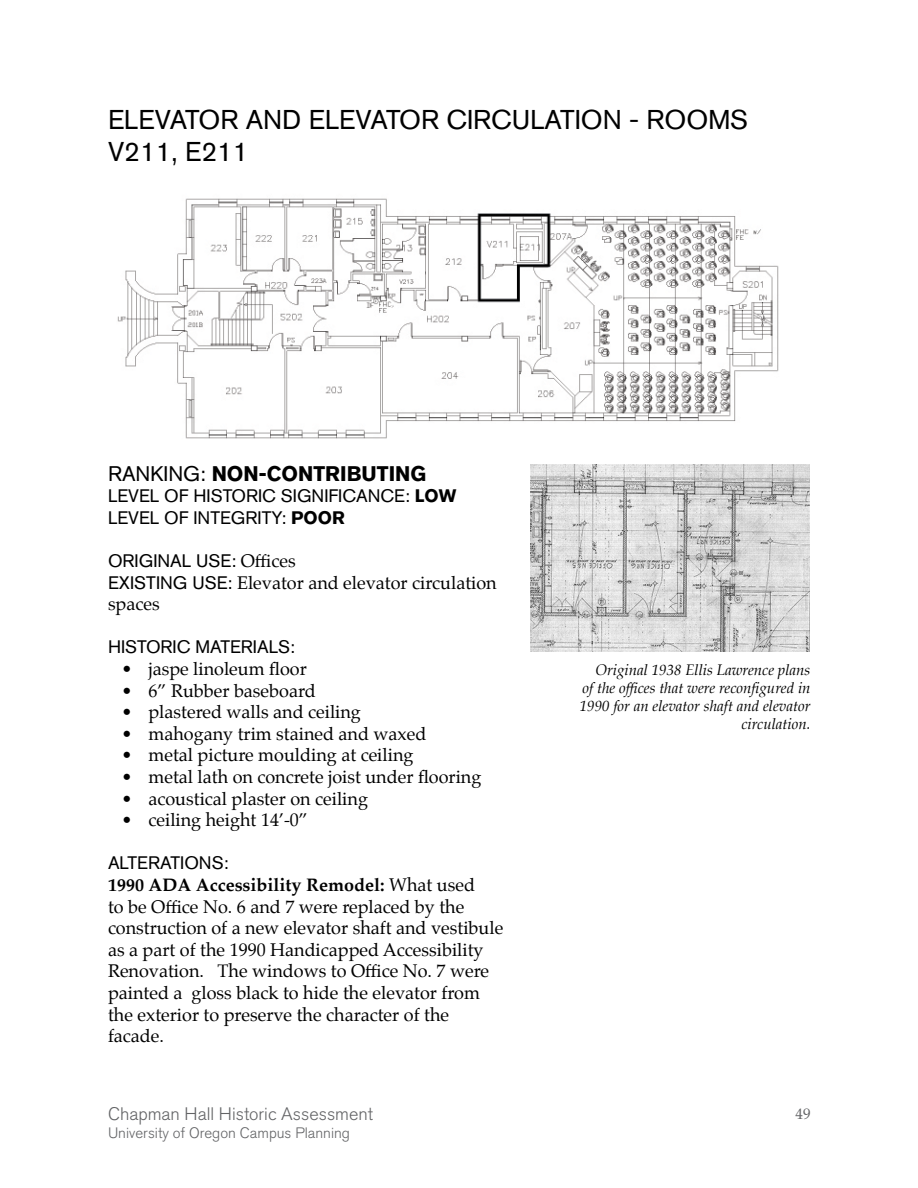
<style>
.page{position:relative;width:918px;height:1188px;background:#fff}
.page>*{position:absolute;margin:0;border:0;box-sizing:border-box;transform-origin:0 0}
.t1{font:27px/32.4px "Akzidenz Grotesk BQ";color:#000}
.t2{font:700 21px "Akzidenz Grotesk BQ";color:#000}
.t3{font:18px/21.6px "Palatino";color:#000}
.t4{font:18px/21.6px "Akzidenz Grotesk BQ";color:#000}
.t5{font:300 18px "Akzidenz Grotesk BQ";color:#636466}
.t6{font:italic 15px/18px "Palatino";color:#000;text-align:right}
.t7{font:300 15px "Akzidenz Grotesk BQ";color:#636466}
.t8{font:15px "Palatino";color:#636466}
.s1{font-weight:400}
.s2{font-weight:700}
.s3{font-family:"Palatino"}
.s4{font-family:"Akzidenz Grotesk BQ"}
</style>
<div class="page">
<img style="left:117px;top:198px;width:662px;height:241px">
<img style="left:530px;top:465px;width:280px;height:186px">
<h1 class="t1" style="left:108px;top:103px;width:642px">ELEVATOR AND ELEVATOR CIRCULATION - ROOMS<br>V211, E211</h1>
<p class="t2" style="left:108px;top:461px;width:320px"><span class="s1">RANKING:</span> NON-CONTRIBUTING</p>
<p class="t4" style="left:108px;top:485px;width:350px">LEVEL OF HISTORIC SIGNIFICANCE: <span class="s2">LOW<br></span>LEVEL OF INTEGRITY: <span class="s2">POOR</span></p>
<p class="t4" style="left:108px;top:550px;width:189px">ORIGINAL USE: <span class="s3">Offices</span></p>
<p class="t3" style="left:108px;top:572px;width:390px"><span class="s4">EXISTING USE:</span> Elevator and elevator circulation spaces</p>
<p class="t4" style="left:108px;top:636px;width:189px">HISTORIC MATERIALS:</p>
<p class="t3" style="left:122px;top:658px;width:187px">• jaspe linoleum floor</p>
<p class="t3" style="left:122px;top:680px;width:196px">• 6” Rubber baseboard</p>
<p class="t3" style="left:122px;top:701px;width:241px">• plastered walls and ceiling</p>
<p class="t3" style="left:122px;top:723px;width:307px">• mahogany trim stained and waxed</p>
<p class="t3" style="left:122px;top:744px;width:294px">• metal picture moulding at ceiling</p>
<p class="t3" style="left:122px;top:766px;width:361px">• metal lath on concrete joist under flooring</p>
<p class="t3" style="left:122px;top:788px;width:248px">• acoustical plaster on ceiling</p>
<p class="t3" style="left:122px;top:809px;width:188px">• ceiling height 14’-0”</p>
<p class="t4" style="left:108px;top:852px;width:122px">ALTERATIONS:</p>
<p class="t3" style="left:108px;top:874px;width:397px"><span class="s2">1990 ADA Accessibility Remodel:</span> What used<br>to be Office No. 6 and 7 were replaced by the construction of a new elevator shaft and vestibule as a part of the 1990 Handicapped Accessibility Renovation. The windows to Office No. 7 were painted a gloss black to hide the elevator from the exterior to preserve the character of the facade.</p>
<p class="t6" style="left:580px;top:661px;width:232px">Original 1938 Ellis Lawrence plans<br>of the offices that were reconfigured in<br>1990 for an elevator shaft and elevator circulation.</p>
<p class="t5" style="left:108px;top:1104px;width:267px">Chapman Hall Historic Assessment</p>
<p class="t8" style="left:796px;top:1102px;width:16px">49</p>
<p class="t7" style="left:108px;top:1125px;width:244px">University of Oregon Campus Planning</p>
</div>
